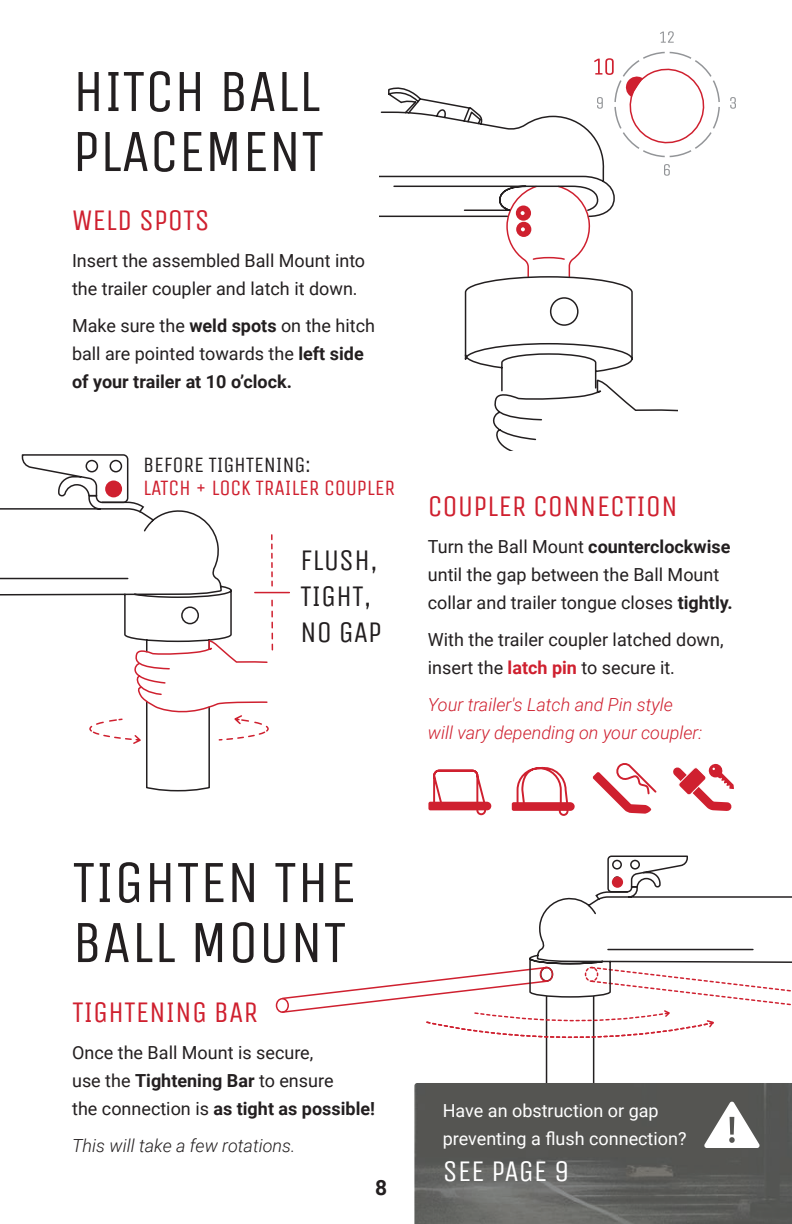
<style>
.page{position:relative;width:792px;height:1224px;background:#fff}
.page>*{position:absolute;margin:0;border:0;box-sizing:border-box;transform-origin:0 0}
.Headline_-_Small{font:60px "Unica One";color:#231f20}
.TOC_Title_Text{font:60px/60px "Unica One";letter-spacing:-.01em;color:#231f20}
.Subheadline{font:30px "Unica One";color:#cf202f}
.Subheadline-2{font:30px/36px "Unica One";color:#231f20}
.Subheadline-3{font:30px "Unica One";color:#fff}
.SUBTITLE{font:22px/23.2px "Unica One";letter-spacing:-.01em;color:#cf202f}
.t1{font:700 21px "Roboto";color:#231f20}
.List_Text{font:18px/28px "Roboto";color:#231f20}
.List_Text-2{font:italic 300 18px/28px "Roboto";color:#cf202f}
.Body_Text{font:18px/28px "Roboto";color:#fff}
.List_Text-3{font:italic 300 18px "Roboto";color:#231f20}
.s1{font-weight:700}
.s2{color:#231f20}
.s3{font-weight:700;color:#cf202f}
</style>
<div class="page">
<hr style="left:255px;top:592px;width:34px;height:1px;background:#cf202f">
<svg style="left:271px;top:535px;width:2px;height:51px"></svg>
<svg style="left:0;top:501px;width:232px;height:291px"></svg>
<svg style="left:21px;top:454px;width:108px;height:50px"></svg>
<svg style="left:89px;top:600px;width:184px;height:145px"></svg>
<svg style="left:660px;top:31px;width:14px;height:12px"></svg>
<svg style="left:730px;top:97px;width:6px;height:12px"></svg>
<svg style="left:594px;top:51px;width:126px;height:106px"></svg>
<div style="left:276px;top:998px;width:13px;height:15px;border:2px solid #cf202f;border-radius:50%"></div>
<svg style="left:529px;top:891px;width:263px;height:192px"></svg>
<svg style="left:607px;top:855px;width:82px;height:38px"></svg>
<svg style="left:281px;top:966px;width:511px;height:90px"></svg>
<img style="left:414px;top:1083px;width:378px;height:141px">
<svg style="left:704px;top:1101px;width:56px;height:47px"></svg>
<div style="left:181px;top:607px;width:18px;height:17px;border:2px solid #231f20;border-radius:50%"></div>
<div style="left:612px;top:877px;width:11px;height:11px;background:#cf202f;border-radius:50%"></div>
<div style="left:105px;top:480px;width:17px;height:17px;background:#cf202f;border-radius:50%"></div>
<svg style="left:428px;top:763px;width:229px;height:53px"></svg>
<svg style="left:673px;top:763px;width:61px;height:48px"></svg>
<svg style="left:379px;top:83px;width:298px;height:368px"></svg>
<svg style="left:463px;top:185px;width:127px;height:93px"></svg>
<p class="TOC_Title_Text" style="left:72px;top:61px;width:253px">HITCH BALL<br>PLACEMENT</p>
<p class="Subheadline" style="left:72px;top:203px;width:139px">WELD SPOTS</p>
<p class="List_Text" style="left:72px;top:246px;width:295px">Insert the assembled Ball Mount into the trailer coupler and latch it down.</p>
<p class="List_Text" style="left:72px;top:311px;width:305px">Make sure the <span class="s1">weld spots</span> on the hitch ball are pointed towards the <span class="s1">left side of your trailer at 10 o’clock.</span></p>
<p class="SUBTITLE" style="left:143px;top:453px;width:253px"><span class="s2">BEFORE TIGHTENING:<br></span>LATCH + LOCK TRAILER COUPLER</p>
<p class="Subheadline-2" style="left:300px;top:542px;width:84px">FLUSH,<br>TIGHT,<br>NO GAP</p>
<p class="Subheadline" style="left:428px;top:488px;width:251px">COUPLER CONNECTION</p>
<p class="List_Text" style="left:428px;top:532px;width:306px">Turn the Ball Mount <span class="s1">counterclockwise </span>until the gap between the Ball Mount collar and trailer tongue closes <span class="s1">tightly.</span></p>
<p class="List_Text" style="left:428px;top:625px;width:297px">With the trailer coupler latched down, insert the <span class="s3">latch pin</span> to secure it.</p>
<p class="List_Text-2" style="left:428px;top:690px;width:276px">Your trailer's Latch and Pin style will vary depending on your coupler:</p>
<p class="Headline_-_Small" style="left:72px;top:847px;width:285px">TIGHTEN THE</p>
<p class="Headline_-_Small" style="left:72px;top:907px;width:276px">BALL MOUNT</p>
<p class="Subheadline" style="left:72px;top:995px;width:187px">TIGHTENING BAR</p>
<p class="List_Text" style="left:72px;top:1038px;width:304px">Once the Ball Mount is secure,<br>use the <span class="s1">Tightening Bar</span> to ensure<br>the connection is <span class="s1">as tight as possible!</span></p>
<p class="List_Text-3" style="left:72px;top:1133px;width:225px">This will take a few rotations.</p>
<p class="t1" style="left:375px;top:1173px;width:14px">8</p>
<p class="Body_Text" style="left:443px;top:1096px;width:245px">Have an obstruction or gap preventing a flush connection?</p>
<p class="Subheadline-3" style="left:443px;top:1154px;width:128px">SEE PAGE 9</p>
</div>
